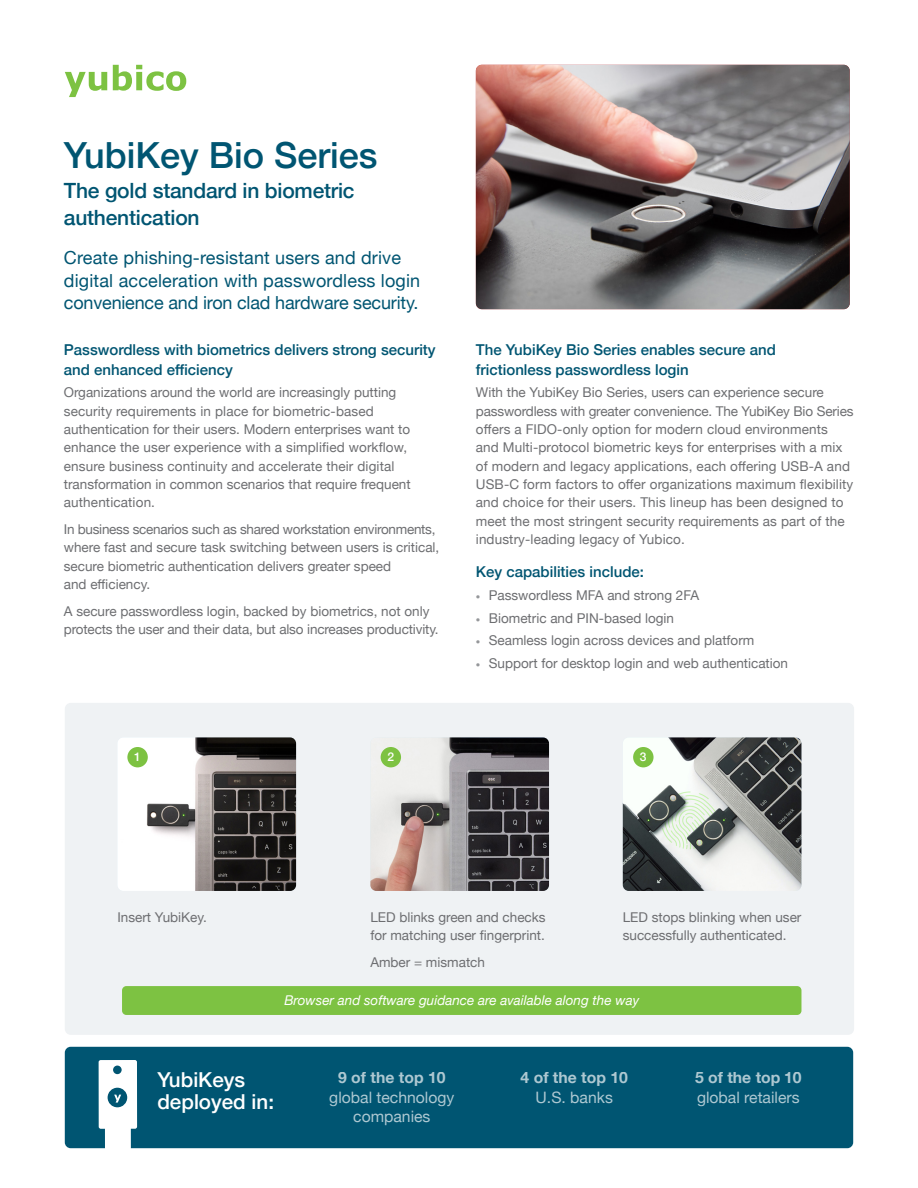
<style>
.page{position:relative;width:918px;height:1188px;background:#fff}
.page>*{position:absolute;margin:0;border:0;box-sizing:border-box;transform-origin:0 0}
.t1{font:500 36px "Helvetica Neue";color:#005572}
.t2{font:500 21px/27px "Helvetica Neue";letter-spacing:-.01em;color:#005572}
.t3{font:500 20.55px/22.8px "Helvetica Neue";color:#fff}
.t4{font:18px/22.5px "Helvetica Neue";letter-spacing:.01em;color:#005572}
.t5{font:15.75px/19.5px "Helvetica Neue";color:#fafafb;text-align:center}
.t6{font:700 15.75px "Helvetica Neue";color:#fafafb}
.t7{font:500 15px/19.5px "Helvetica Neue";color:#005572}
.t8{font:13.5px/18.3px "Helvetica Neue";color:#6d6e71}
.t9{font:italic 13.5px "Helvetica Neue";color:#fff}
.t10{font:500 12px "Helvetica Neue";color:#fff}
.s1{font-weight:100;font-size:9px;color:#95979a}
</style>
<div class="page">
<svg style="left:65px;top:72px;width:42px;height:25px"></svg>
<svg style="left:113px;top:65px;width:73px;height:26px"></svg>
<div style="left:65px;top:1047px;width:788px;height:101px;background:#005572;border-radius:6px"></div>
<svg style="left:99px;top:1060px;width:38px;height:89px"></svg>
<div style="left:65px;top:703px;width:789px;height:332px;background:#eff2f4;border-radius:6px"></div>
<img style="left:118px;top:737px;width:178px;height:154px">
<div style="left:127px;top:747px;width:21px;height:20px;background:#7dc242;border-radius:50%"></div>
<img style="left:370px;top:737px;width:179px;height:154px">
<img style="left:623px;top:737px;width:178px;height:154px">
<img style="left:476px;top:65px;width:374px;height:244px">
<div style="left:122px;top:986px;width:679px;height:29px;background:#7dc242;border-radius:4px"></div>
<div style="left:381px;top:747px;width:20px;height:20px;background:#7dc242;border-radius:50%"></div>
<div style="left:633px;top:747px;width:21px;height:20px;background:#7dc242;border-radius:50%"></div>
<h1 class="t1" style="left:64px;top:126px;width:315px">YubiKey Bio Series</h1>
<h2 class="t2" style="left:64px;top:175px;width:292px">The gold standard in biometric authentication</h2>
<h3 class="t4" style="left:64px;top:248px;width:358px">Create phishing-resistant users and drive digital acceleration with passwordless login convenience and iron clad hardware security.</h3>
<p class="t7" style="left:64px;top:339px;width:373px">Passwordless with biometrics delivers strong security and enhanced efficiency</p>
<p class="t8" style="left:64px;top:384px;width:348px">Organizations around the world are increasingly putting security requirements in place for biometric-based authentication for their users. Modern enterprises want to enhance the user experience with a simplified workflow, ensure business continuity and accelerate their digital transformation in common scenarios that require frequent authentication.</p>
<p class="t8" style="left:64px;top:521px;width:377px">In business scenarios such as shared workstation environments, where fast and secure task switching between users is critical, secure biometric authentication delivers greater speed<br>and efficiency.</p>
<p class="t8" style="left:64px;top:602px;width:376px">A secure passwordless login, backed by biometrics, not only protects the user and their data, but also increases productivity.</p>
<p class="t7" style="left:476px;top:339px;width:301px">The YubiKey Bio Series enables secure and frictionless passwordless login</p>
<p class="t8" style="left:476px;top:384px;width:379px">With the YubiKey Bio Series, users can experience secure passwordless with greater convenience. The YubiKey Bio Series offers a FIDO-only option for modern cloud environments and Multi-protocol biometric keys for enterprises with a mix of modern and legacy applications, each offering USB-A and USB-C form factors to offer organizations maximum flexibility and choice for their users. This lineup has been designed to meet the most stringent security requirements as part of the industry-leading legacy of Yubico.</p>
<p class="t7" style="left:476px;top:561px;width:170px">Key capabilities include:</p>
<p class="t8" style="left:476px;top:587px;width:225px"><span class="s1">•</span> Passwordless MFA and strong 2FA</p>
<p class="t8" style="left:476px;top:609px;width:200px"><span class="s1">•</span> Biometric and PIN-based login</p>
<p class="t8" style="left:476px;top:632px;width:280px"><span class="s1">•</span> Seamless login across devices and platform</p>
<p class="t8" style="left:476px;top:655px;width:314px"><span class="s1">•</span> Support for desktop login and web authentication</p>
<p class="t10" style="left:134px;top:748px;width:8px">1</p>
<p class="t10" style="left:387px;top:748px;width:8px">2</p>
<p class="t10" style="left:640px;top:748px;width:8px">3</p>
<p class="t8" style="left:117px;top:909px;width:91px">Insert YubiKey.</p>
<p class="t8" style="left:370px;top:909px;width:177px">LED blinks green and checks for matching user fingerprint.</p>
<p class="t8" style="left:370px;top:954px;width:116px">Amber = mismatch</p>
<p class="t8" style="left:623px;top:909px;width:180px">LED stops blinking when user successfully authenticated.</p>
<p class="t9" style="left:284px;top:991px;width:356px">Browser and software guidance are available along the way</p>
<h3 class="t3" style="left:157px;top:1066px;width:118px">YubiKeys deployed in:</h3>
<p class="t6" style="left:338px;top:1065px;width:109px">9 of the top 10</p>
<p class="t5" style="left:329px;top:1088px;width:127px">global technology companies</p>
<p class="t6" style="left:521px;top:1065px;width:109px">4 of the top 10</p>
<p class="t5" style="left:536px;top:1088px;width:79px">U.S. banks</p>
<p class="t6" style="left:695px;top:1065px;width:108px">5 of the top 10</p>
<p class="t5" style="left:697px;top:1088px;width:104px">global retailers</p>
</div>
